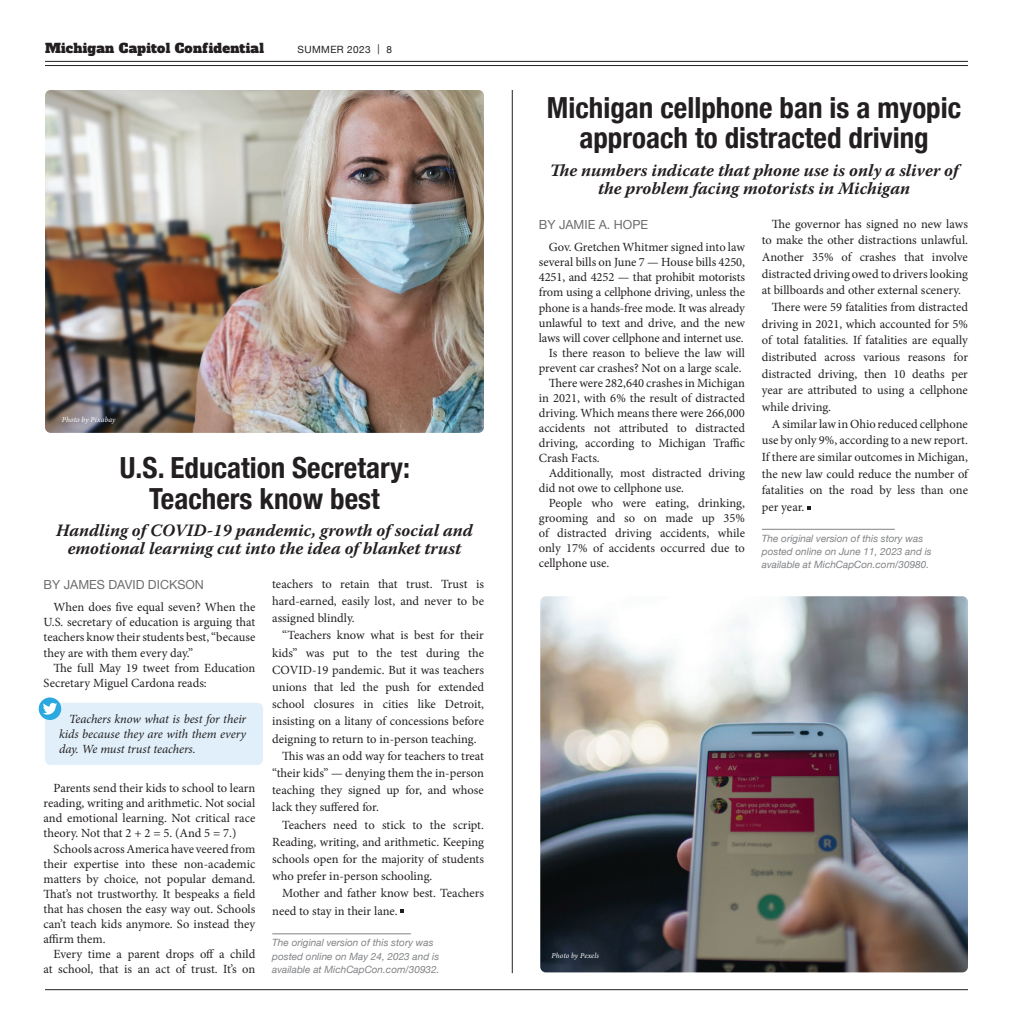
<style>
.page{position:relative;width:1013px;height:1035px;background:#fff}
.page>*{position:absolute;margin:0;border:0;box-sizing:border-box;transform-origin:0 0}
.t1{font:700 condensed 29.12px/30.5px "Helvetica Neue";color:#231f20;text-align:center}
.t2{font:italic 700 17.25px/18px "Warnock Pro";color:#231f20;text-align:center}
.t3{font:13.12px "Alfa Slab One";letter-spacing:.02em;color:#231f20}
.t4{font:12.5px/15.1px "Minion Pro";letter-spacing:-.005em;color:#231f20;text-align:justify}
.t5{font:italic 12.5px/15px "Minion Pro";letter-spacing:-.005em;color:#231f20;text-align:justify}
.t6{font:12.5px "Helvetica Neue";color:#6c6d70}
.t7{font:italic 10px/13.5px "Helvetica Neue";color:#808285}
.t8{font:10px "Helvetica Neue";letter-spacing:.04em;color:#231f20}
.t9{font:italic 7.5px "Minion Variable Concept";letter-spacing:.01em;color:#fff}
</style>
<div class="page">
<hr style="left:45px;top:61px;width:923px;height:1px;background:#231f20">
<hr style="left:45px;top:65px;width:923px;height:1px;background:#231f20">
<hr style="left:45px;top:989px;width:923px;height:1px;background:#231f20">
<hr style="left:272px;top:934px;width:139px;height:1px;background:#808285">
<svg style="left:400px;top:910px;width:4px;height:3px"></svg>
<div style="left:45px;top:703px;width:218px;height:62px;background:#e0eff9;border-radius:6px"></div>
<div style="left:39px;top:698px;width:22px;height:22px;background:#2aa9e0;border-radius:50%"></div>
<svg style="left:43px;top:703px;width:14px;height:12px"></svg>
<img style="left:45px;top:90px;width:439px;height:343px">
<hr style="left:761px;top:529px;width:133px;height:1px;background:#808285">
<svg style="left:807px;top:506px;width:3px;height:4px"></svg>
<img style="left:540px;top:596px;width:428px;height:376px">
<hr style="left:512px;top:90px;width:1px;height:883px;background:#231f20">
<p class="t3" style="left:45px;top:39px;width:220px">Michigan Capitol Confidential</p>
<p class="t8" style="left:298px;top:42px;width:96px">SUMMER 2023 | 8</p>
<p class="t9" style="left:62px;top:414px;width:55px">Photo by Pixabay</p>
<h1 class="t1" style="left:120px;top:451px;width:292px">U.S. Education Secretary:<br>Teachers know best</h1>
<h2 class="t2" style="left:56px;top:521px;width:418px">Handling of COVID-19 pandemic, growth of social and emotional learning cut into the idea of blanket trust</h2>
<p class="t6" style="left:44px;top:576px;width:162px">BY JAMES DAVID DICKSON</p>
<p class="t4" style="left:44px;top:600px;width:213px;text-indent:10px">When does five equal seven? When the U.S. secretary of education is arguing that teachers know their students best, “because they are with them every day.”</p>
<p class="t4" style="left:44px;top:660px;width:213px;text-indent:10px">The full May 19 tweet from Education<br>Secretary Miguel Cardona reads:</p>
<p class="t4" style="left:272px;top:575px;width:213px;line-height:17.2px">teachers to retain that trust. Trust is hard-earned, easily lost, and never to be assigned blindly.</p>
<p class="t4" style="left:282px;top:628px;width:203px">“Teachers know what is best for their</p>
<p class="t4" style="left:272px;top:645px;width:213px">kids” was put to the test during the</p>
<p class="t4" style="left:272px;top:662px;width:213px">COVID-19 pandemic. But it was teachers</p>
<p class="t4" style="left:272px;top:679px;width:213px">unions that led the push for extended</p>
<p class="t4" style="left:272px;top:697px;width:213px">school closures in cities like Detroit,</p>
<p class="t4" style="left:272px;top:714px;width:213px">insisting on a litany of concessions before</p>
<p class="t4" style="left:272px;top:731px;width:206px">deigning to return to in-person teaching.</p>
<p class="t4" style="left:282px;top:748px;width:203px">This was an odd way for teachers to treat</p>
<p class="t4" style="left:272px;top:765px;width:213px">“their kids” — denying them the in-person</p>
<p class="t4" style="left:272px;top:783px;width:213px">teaching they signed up for, and whose</p>
<p class="t4" style="left:272px;top:800px;width:108px">lack they suffered for.</p>
<p class="t4" style="left:282px;top:817px;width:203px">Teachers need to stick to the script.</p>
<p class="t4" style="left:272px;top:834px;width:213px">Reading, writing, and arithmetic. Keeping</p>
<p class="t4" style="left:272px;top:851px;width:213px">schools open for the majority of students</p>
<p class="t4" style="left:272px;top:869px;width:162px">who prefer in-person schooling.</p>
<p class="t4" style="left:282px;top:886px;width:203px">Mother and father know best. Teachers</p>
<p class="t4" style="left:272px;top:903px;width:127px">need to stay in their lane.</p>
<p class="t7" style="left:272px;top:937px;width:169px">The original version of this story was posted online on May 24, 2023 and is available at MichCapCon.com/30932.</p>
<p class="t5" style="left:59px;top:711px;width:189px;text-indent:10px">Teachers know what is best for their kids because they are with them every day. We must trust teachers.</p>
<p class="t4" style="left:44px;top:781px;width:213px;text-indent:10px">Parents send their kids to school to learn reading, writing and arithmetic. Not social and emotional learning. Not critical race theory. Not that 2 + 2 = 5. (And 5 = 7.)</p>
<p class="t4" style="left:44px;top:841px;width:213px;text-indent:10px">Schools across America have veered from their expertise into these non-academic matters by choice, not popular demand.<br>That’s not trustworthy. It bespeaks a field that has chosen the easy way out. Schools can’t teach kids anymore. So instead they affirm them.</p>
<p class="t4" style="left:44px;top:947px;width:213px;text-align:right">Every time a parent drops off a child at school, that is an act of trust. It’s on</p>
<h1 class="t1" style="left:547px;top:90px;width:416px">Michigan cellphone ban is a myopic approach to distracted driving</h1>
<h2 class="t2" style="left:550px;top:161px;width:410px">The numbers indicate that phone use is only a sliver of the problem facing motorists in Michigan</h2>
<p class="t6" style="left:539px;top:216px;width:111px">BY JAMIE A. HOPE</p>
<p class="t4" style="left:549px;top:240px;width:198px">Gov. Gretchen Whitmer signed into law</p>
<p class="t4" style="left:539px;top:255px;width:208px">several bills on June 7 — House bills 4250,</p>
<p class="t4" style="left:539px;top:270px;width:208px">4251, and 4252 — that prohibit motorists</p>
<p class="t4" style="left:539px;top:285px;width:208px">from using a cellphone driving, unless the</p>
<p class="t4" style="left:539px;top:300px;width:207px">phone is a hands-free mode. It was already</p>
<p class="t4" style="left:539px;top:315px;width:207px">unlawful to text and drive, and the new</p>
<p class="t4" style="left:539px;top:330px;width:206px">laws will cover cellphone and internet use.</p>
<p class="t4" style="left:549px;top:345px;width:197px">Is there reason to believe the law will</p>
<p class="t4" style="left:539px;top:360px;width:204px">prevent car crashes? Not on a large scale.</p>
<p class="t4" style="left:549px;top:375px;width:198px">There were 282,640 crashes in Michigan</p>
<p class="t4" style="left:539px;top:390px;width:208px">in 2021, with 6% the result of distracted</p>
<p class="t4" style="left:539px;top:405px;width:208px">driving. Which means there were 266,000</p>
<p class="t4" style="left:539px;top:420px;width:208px">accidents not attributed to distracted</p>
<p class="t4" style="left:539px;top:435px;width:208px">driving, according to Michigan Traffic</p>
<p class="t4" style="left:539px;top:451px;width:62px">Crash Facts.</p>
<p class="t4" style="left:549px;top:466px;width:198px">Additionally, most distracted driving</p>
<p class="t4" style="left:539px;top:481px;width:147px">did not owe to cellphone use.</p>
<p class="t4" style="left:549px;top:496px;width:198px">People who were eating, drinking,</p>
<p class="t4" style="left:539px;top:511px;width:207px">grooming and so on made up 35%</p>
<p class="t4" style="left:539px;top:526px;width:208px">of distracted driving accidents, while</p>
<p class="t4" style="left:539px;top:541px;width:208px">only 17% of accidents occurred due to</p>
<p class="t4" style="left:539px;top:556px;width:72px">cellphone use.</p>
<p class="t4" style="left:771px;top:216px;width:197px">The governor has signed no new laws</p>
<p class="t4" style="left:761px;top:233px;width:208px">to make the other distractions unlawful.</p>
<p class="t4" style="left:761px;top:250px;width:208px">Another 35% of crashes that involve</p>
<p class="t4" style="left:761px;top:266px;width:207px">distracted driving owed to drivers looking</p>
<p class="t4" style="left:761px;top:283px;width:201px">at billboards and other external scenery.</p>
<p class="t4" style="left:771px;top:300px;width:198px">There were 59 fatalities from distracted</p>
<p class="t4" style="left:761px;top:316px;width:208px">driving in 2021, which accounted for 5%</p>
<p class="t4" style="left:761px;top:333px;width:208px">of total fatalities. If fatalities are equally</p>
<p class="t4" style="left:761px;top:350px;width:208px">distributed across various reasons for</p>
<p class="t4" style="left:761px;top:366px;width:207px">distracted driving, then 10 deaths per</p>
<p class="t4" style="left:761px;top:383px;width:207px">year are attributed to using a cellphone</p>
<p class="t4" style="left:761px;top:400px;width:71px">while driving.</p>
<p class="t4" style="left:771px;top:416px;width:197px">A similar law in Ohio reduced cellphone</p>
<p class="t4" style="left:761px;top:433px;width:207px">use by only 9%, according to a new report.</p>
<p class="t4" style="left:761px;top:450px;width:208px">If there are similar outcomes in Michigan,</p>
<p class="t4" style="left:761px;top:466px;width:208px">the new law could reduce the number of</p>
<p class="t4" style="left:761px;top:483px;width:208px">fatalities on the road by less than one</p>
<p class="t4" style="left:761px;top:500px;width:44px">per year.</p>
<p class="t7" style="left:761px;top:532px;width:171px;line-height:12.9px">The original version of this story was posted online on June 11, 2023 and is available at MichCapCon.com/30980.</p>
<p class="t9" style="left:551px;top:951px;width:49px">Photo by Pexels</p>
</div>
